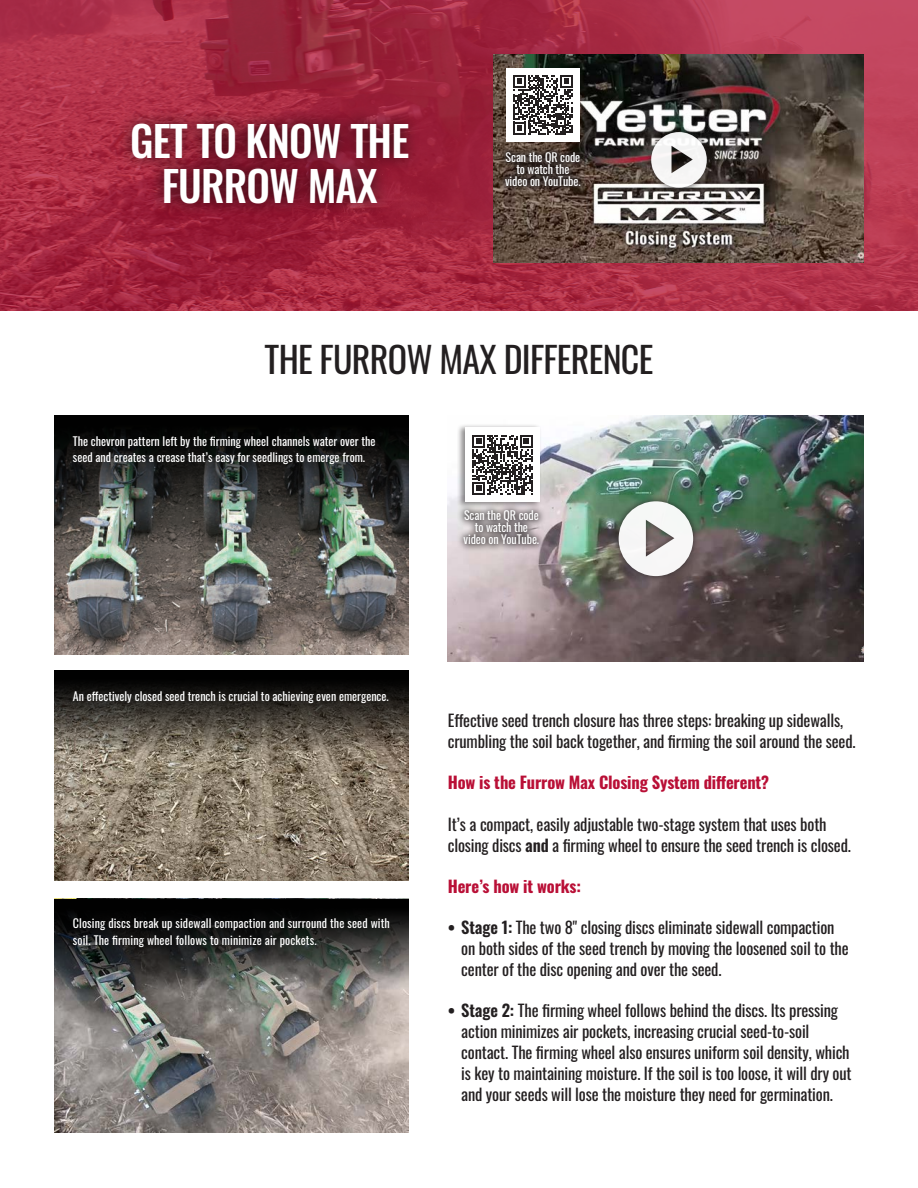
<style>
.page{position:relative;width:918px;height:1188px;background:#fff}
.page>*{position:absolute;margin:0;border:0;box-sizing:border-box;transform-origin:0 0}
.Section_Header_White{font:500 42px/45px "Oswald";letter-spacing:-.02em;color:#fff;text-align:center}
.Body_Text_White{font:36px "Oswald";letter-spacing:-.02em;color:#231f20}
.Number_List_Black{font:16.5px/21px "Oswald";letter-spacing:-.01em;color:#231f20}
.Number_List_Black-2{font:700 16.5px "Oswald";letter-spacing:-.01em;color:#b90f36}
._11_prod_bullets_L2{font:12px/16.5px "Oswald";color:#fff}
.QR_Code_White{font:12px/12px "Oswald";letter-spacing:-.01em;color:#fff;text-align:center}
.s1{font-weight:600}
</style>
<div class="page">
<img style="left:54px;top:544px;width:354px;height:111px">
<img style="left:54px;top:783px;width:354px;height:97px">
<img style="left:54px;top:1023px;width:354px;height:109px">
<img style="left:448px;top:416px;width:416px;height:246px">
<div style="left:613px;top:496px;width:86px;height:86px;background:#231f20;opacity:.75"></div>
<svg style="left:619px;top:501px;width:74px;height:75px"></svg>
<div style="left:457px;top:424px;width:84px;height:84px;background:#231f20;opacity:.5"></div>
<div style="left:465px;top:428px;width:75px;height:74px;background:#fff"></div>
<svg style="left:473px;top:435px;width:59px;height:60px"></svg>
<div style="left:456px;top:503px;width:91px;height:49px;background:#231f20;opacity:.75"></div>
<img style="left:54px;top:416px;width:354px;height:128px">
<svg style="left:54px;top:671px;width:355px;height:112px;background:#534d42"></svg>
<svg style="left:54px;top:899px;width:354px;height:124px;background:#484845"></svg>
<svg style="left:0;top:0;width:918px;height:310px;background:#a92d45"></svg>
<div style="left:117px;top:109px;width:305px;height:109px;background:#040503;opacity:.75"></div>
<img style="left:494px;top:54px;width:370px;height:208px">
<div style="left:645px;top:126px;width:68px;height:68px;background:#231f20;opacity:.75"></div>
<svg style="left:651px;top:132px;width:56px;height:56px"></svg>
<div style="left:506px;top:68px;width:74px;height:74px;background:#fff"></div>
<svg style="left:513px;top:75px;width:60px;height:59px"></svg>
<div style="left:498px;top:145px;width:89px;height:48px;background:#231f20;opacity:.75"></div>
<p class="Section_Header_White" style="left:130px;top:121px;width:281px">GET TO KNOW THE<br>FURROW MAX</p>
<p class="QR_Code_White" style="left:505px;top:150px;width:77px">Scan the QR code to watch the video on YouTube.</p>
<p class="Body_Text_White" style="left:265px;top:328px;width:390px">THE FURROW MAX DIFFERENCE</p>
<p class="_11_prod_bullets_L2" style="left:73px;top:431px;width:304px">The chevron pattern left by the firming wheel channels water over the seed and creates a crease that’s easy for seedlings to emerge from.</p>
<p class="_11_prod_bullets_L2" style="left:73px;top:687px;width:318px">An effectively closed seed trench is crucial to achieving even emergence.</p>
<p class="_11_prod_bullets_L2" style="left:73px;top:914px;width:318px">Closing discs break up sidewall compaction and surround the seed with soil. The firming wheel follows to minimize air pockets.</p>
<p class="QR_Code_White" style="left:464px;top:508px;width:77px">Scan the QR code to watch the video on YouTube.</p>
<p class="Number_List_Black" style="left:448px;top:708px;width:409px">Effective seed trench closure has three steps: breaking up sidewalls, crumbling the soil back together, and firming the soil around the seed.</p>
<p class="Number_List_Black-2" style="left:448px;top:774px;width:323px">How is the Furrow Max Closing System different?</p>
<p class="Number_List_Black" style="left:448px;top:812px;width:405px">It’s a compact, easily adjustable two-stage system that uses both closing discs <span class="s1">and</span> a firming wheel to ensure the seed trench is closed.</p>
<p class="Number_List_Black-2" style="left:448px;top:878px;width:135px">Here’s how it works:</p>
<p class="Number_List_Black" style="left:461px;top:915px;width:389px;text-indent:-14px"><span class="s1">• Stage 1:</span> The two 8" closing discs eliminate sidewall compaction on both sides of the seed trench by moving the loosened soil to the center of the disc opening and over the seed.</p>
<p class="Number_List_Black" style="left:461px;top:999px;width:392px;text-indent:-14px"><span class="s1">• Stage 2:</span> The firming wheel follows behind the discs. Its pressing action minimizes air pockets, increasing crucial seed-to-soil contact. The firming wheel also ensures uniform soil density, which is key to maintaining moisture. If the soil is too loose, it will dry out and your seeds will lose the moisture they need for germination.</p>
</div>
